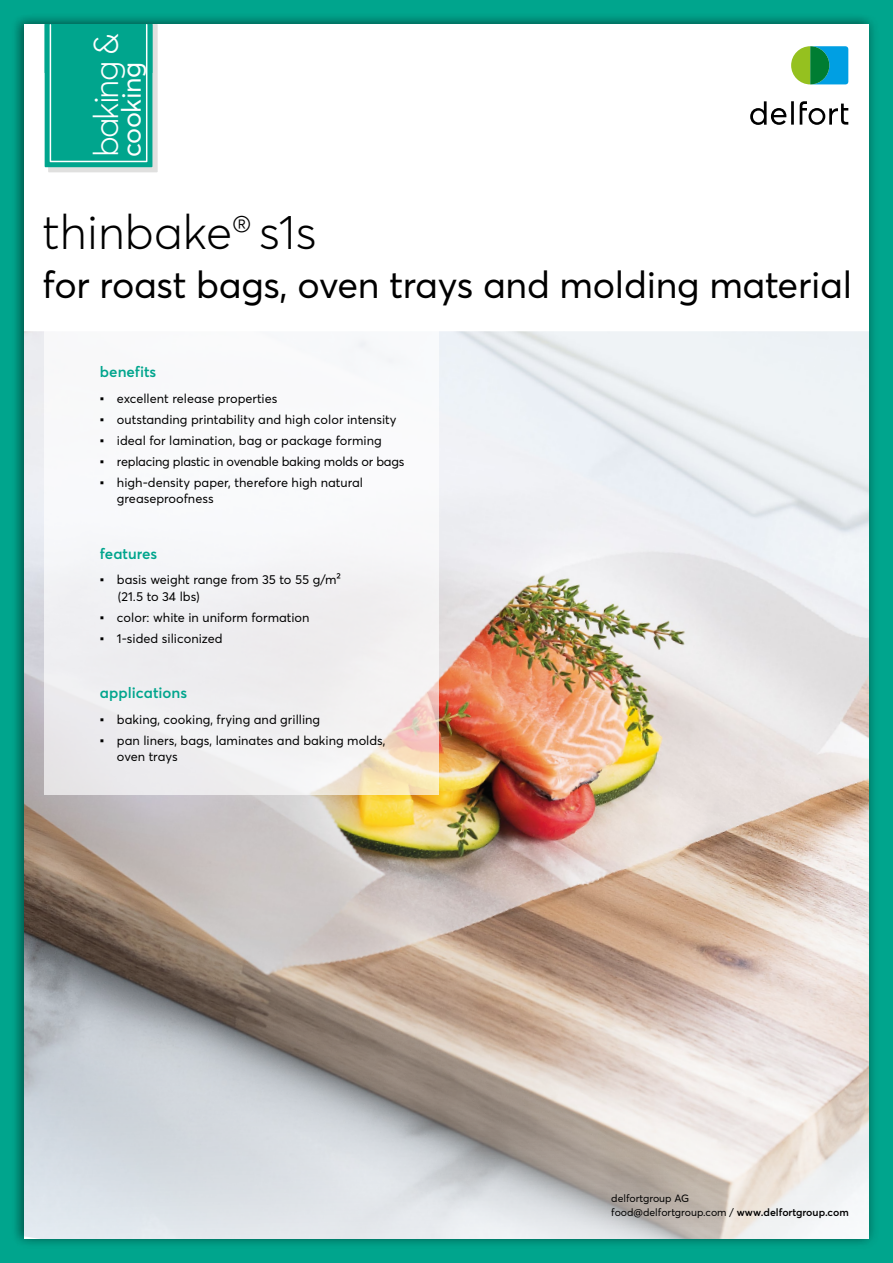
<style>
.page{position:relative;width:893px;height:1263px;background:#fff}
.page>*{position:absolute;margin:0;border:0;box-sizing:border-box;transform-origin:0 0}
.t1{font:300 48px "Averta";color:#000}
.t2{font:37.5px "Averta";letter-spacing:-.01em;color:#000}
.t3{font:300 34.35px "Averta";letter-spacing:-.06em;color:#fff}
.t4{font:26.85px "Averta";letter-spacing:-.02em;color:#fff}
.t5{font:600 15px "Averta";color:#00a58d}
.t6{font:12.75px/16.5px "Averta";color:#000}
.t7{font:12.75px "Averta";letter-spacing:-.02em;color:#000}
.t8{font:10.5px/13.6px "Averta";color:#000}
.s1{font-family:"Arial"}
.s2{font-weight:600}
</style>
<div class="page">
<div style="left:0;top:0;width:893px;height:1263px;background:#000;opacity:.3"></div>
<svg style="left:750px;top:101px;width:98px;height:24px"></svg>
<svg style="left:791px;top:46px;width:57px;height:38px;background:#3ca783"></svg>
<h3 class="t3" style="left:85px;top:157px;width:125px;rotate:-90deg">baking &amp;</h3>
<h3 class="t4" style="left:114px;top:157px;width:97px;rotate:-90deg">cooking</h3>
<h1 class="t1" style="left:43px;top:202px;width:276px">thinbake<sup>®</sup> s1s</h1>
<h2 class="t2" style="left:43px;top:261px;width:811px">for roast bags, oven trays and molding material</h2>
<p class="t5" style="left:100px;top:362px;width:58px">benefits</p>
<p class="t6" style="left:100px;top:390px;width:179px"><span class="s1">▪</span> excellent release properties</p>
<p class="t6" style="left:100px;top:411px;width:298px"><span class="s1">▪</span> outstanding printability and high color intensity</p>
<p class="t6" style="left:100px;top:432px;width:283px"><span class="s1">▪</span> ideal for lamination, bag or package forming</p>
<p class="t7" style="left:100px;top:453px;width:306px"><span class="s1">▪</span> replacing plastic in ovenable baking molds or bags</p>
<p class="t6" style="left:117px;top:474px;width:248px;text-indent:-17px"><span class="s1">▪</span> high-density paper, therefore high natural greaseproofness</p>
<p class="t5" style="left:100px;top:544px;width:59px">features</p>
<p class="t6" style="left:118px;top:571px;width:224px;text-indent:-18px"><span class="s1">▪</span> basis weight range from 35 to 55 g/m² (21.5 to 34 lbs)</p>
<p class="t6" style="left:100px;top:609px;width:211px"><span class="s1">▪</span> color: white in uniform formation</p>
<p class="t6" style="left:100px;top:630px;width:124px"><span class="s1">▪</span> 1-sided siliconized</p>
<p class="t5" style="left:100px;top:683px;width:89px">applications</p>
<p class="t6" style="left:100px;top:711px;width:222px"><span class="s1">▪</span> baking, cooking, frying and grilling</p>
<p class="t6" style="left:117px;top:732px;width:270px;text-indent:-17px"><span class="s1">▪</span> pan liners, bags, laminates and baking molds, oven trays</p>
<p class="t8" style="left:611px;top:1191px;width:239px">delfortgroup AG<br>food@delfortgroup.com / <span class="s2">www.delfortgroup.com</span></p>
</div>
